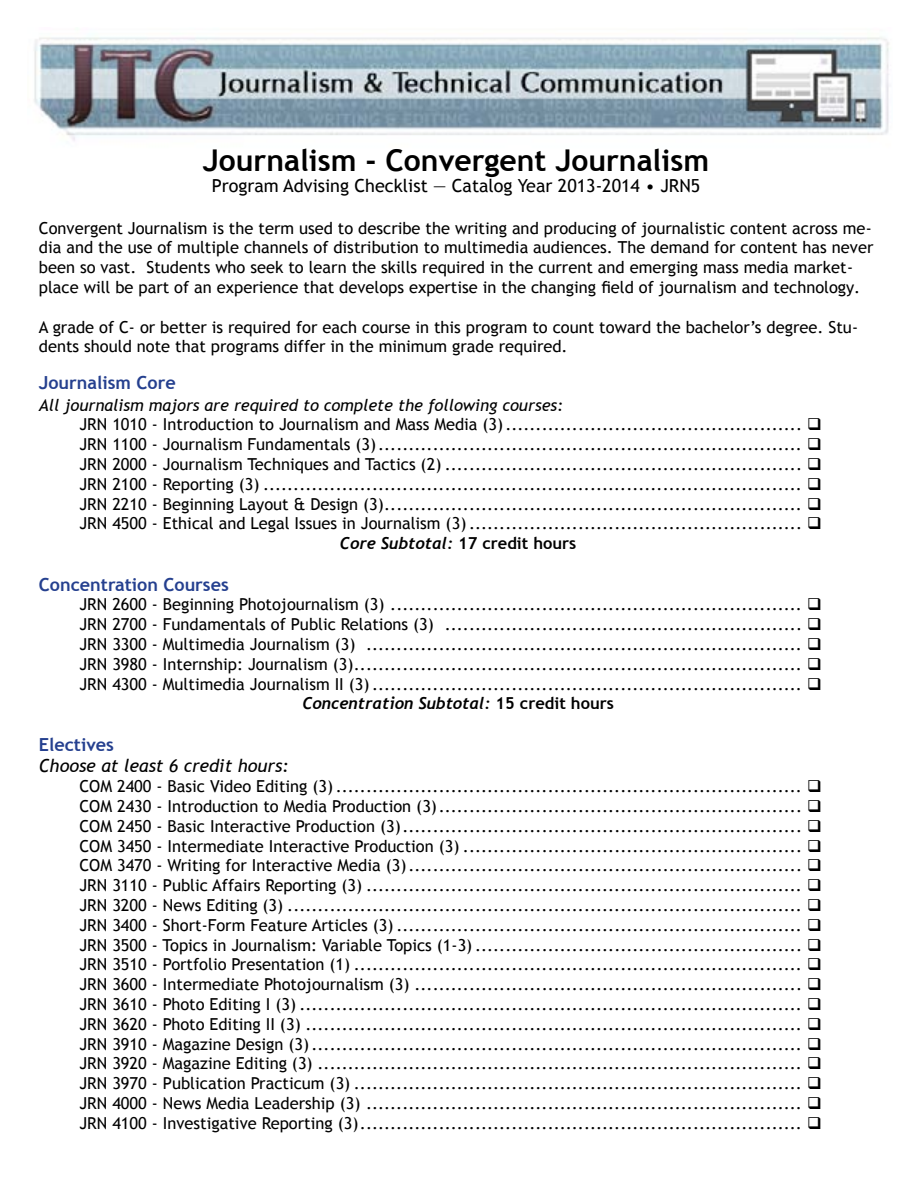
<style>
.page{position:relative;width:918px;height:1188px;background:#fff}
.page>*{position:absolute;margin:0;border:0;box-sizing:border-box;transform-origin:0 0}
.t1{font:700 30px "Trebuchet MS";color:#000}
.t2{font:18px "Trebuchet MS";color:#000}
.myTitle{font:700 18px "Trebuchet MS";color:#25408f}
.t3{font:italic 18px "Trebuchet MS";color:#000}
.courses-checklist{font:16.5px/19.8px "Trebuchet MS";color:#000}
.t4{font:italic 700 16.5px "Trebuchet";color:#000}
.t5{font:italic 16.5px "Trebuchet MS";color:#000}
.s1{font-family:"Trebuchet MS";font-style:normal}
</style>
<div class="page">
<img style="left:34px;top:37px;width:855px;height:104px">
<p class="t1" style="left:203px;top:141px;width:508px">Journalism - Convergent Journalism</p>
<p class="t2" style="left:212px;top:175px;width:490px">Program Advising Checklist — Catalog Year 2013-2014 • JRN5</p>
<p class="courses-checklist" style="left:39px;top:218px;width:836px">Convergent Journalism is the term used to describe the writing and producing of journalistic content across me&shy;dia and the use of multiple channels of distribution to multimedia audiences. The demand for content has never been so vast. Students who seek to learn the skills required in the current and emerging mass media market&shy;place will be part of an experience that develops expertise in the changing field of journalism and technology.</p>
<p class="courses-checklist" style="left:39px;top:317px;width:821px">A grade of C- or better is required for each course in this program to count toward the bachelor’s degree. Stu&shy;dents should note that programs differ in the minimum grade required.</p>
<p class="myTitle" style="left:39px;top:371px;width:138px">Journalism Core</p>
<p class="t5" style="left:39px;top:395px;width:526px">All journalism majors are required to complete the following courses:</p>
<p class="courses-checklist" style="left:79px;top:415px;width:744px">JRN 1010 - Introduction to Journalism and Mass Media (3)................................................. ❑</p>
<p class="courses-checklist" style="left:79px;top:435px;width:744px">JRN 1100 - Journalism Fundamentals (3)...................................................................... ❑</p>
<p class="courses-checklist" style="left:79px;top:455px;width:744px">JRN 2000 - Journalism Techniques and Tactics (2) ........................................................... ❑</p>
<p class="courses-checklist" style="left:79px;top:474px;width:744px">JRN 2100 - Reporting (3) ......................................................................................... ❑</p>
<p class="courses-checklist" style="left:79px;top:494px;width:744px">JRN 2210 - Beginning Layout &amp; Design (3)..................................................................... ❑</p>
<p class="courses-checklist" style="left:79px;top:514px;width:744px">JRN 4500 - Ethical and Legal Issues in Journalism (3) ....................................................... ❑</p>
<p class="t4" style="left:340px;top:533px;width:238px">Core Subtotal: <span class="s1">17 credit hours</span></p>
<p class="myTitle" style="left:39px;top:573px;width:191px">Concentration Courses</p>
<p class="courses-checklist" style="left:79px;top:595px;width:744px">JRN 2600 - Beginning Photojournalism (3) .................................................................... ❑</p>
<p class="courses-checklist" style="left:79px;top:615px;width:744px">JRN 2700 - Fundamentals of Public Relations (3) ........................................................... ❑</p>
<p class="courses-checklist" style="left:79px;top:635px;width:744px">JRN 3300 - Multimedia Journalism (3) ........................................................................ ❑</p>
<p class="courses-checklist" style="left:79px;top:654px;width:744px">JRN 3980 - Internship: Journalism (3).......................................................................... ❑</p>
<p class="courses-checklist" style="left:79px;top:674px;width:744px">JRN 4300 - Multimedia Journalism II (3)....................................................................... ❑</p>
<p class="t4" style="left:302px;top:693px;width:313px">Concentration Subtotal: <span class="s1">15 credit hours</span></p>
<p class="myTitle" style="left:39px;top:733px;width:77px">Electives</p>
<p class="t3" style="left:39px;top:755px;width:252px">Choose at least 6 credit hours:</p>
<p class="courses-checklist" style="left:79px;top:777px;width:744px">COM 2400 - Basic Video Editing (3)............................................................................. ❑</p>
<p class="courses-checklist" style="left:79px;top:797px;width:744px">COM 2430 - Introduction to Media Production (3)............................................................ ❑</p>
<p class="courses-checklist" style="left:79px;top:816px;width:744px">COM 2450 - Basic Interactive Production (3).................................................................. ❑</p>
<p class="courses-checklist" style="left:79px;top:836px;width:744px">COM 3450 - Intermediate Interactive Production (3) ........................................................ ❑</p>
<p class="courses-checklist" style="left:79px;top:856px;width:744px">COM 3470 - Writing for Interactive Media (3)................................................................. ❑</p>
<p class="courses-checklist" style="left:79px;top:876px;width:744px">JRN 3110 - Public Affairs Reporting (3) ........................................................................ ❑</p>
<p class="courses-checklist" style="left:79px;top:896px;width:744px">JRN 3200 - News Editing (3) ..................................................................................... ❑</p>
<p class="courses-checklist" style="left:79px;top:915px;width:744px">JRN 3400 - Short-Form Feature Articles (3) ................................................................... ❑</p>
<p class="courses-checklist" style="left:79px;top:935px;width:744px">JRN 3500 - Topics in Journalism: Variable Topics (1-3) ...................................................... ❑</p>
<p class="courses-checklist" style="left:79px;top:955px;width:744px">JRN 3510 - Portfolio Presentation (1) .......................................................................... ❑</p>
<p class="courses-checklist" style="left:79px;top:975px;width:744px">JRN 3600 - Intermediate Photojournalism (3) ................................................................ ❑</p>
<p class="courses-checklist" style="left:79px;top:995px;width:744px">JRN 3610 - Photo Editing I (3) ................................................................................... ❑</p>
<p class="courses-checklist" style="left:79px;top:1014px;width:744px">JRN 3620 - Photo Editing II (3) .................................................................................. ❑</p>
<p class="courses-checklist" style="left:79px;top:1034px;width:744px">JRN 3910 - Magazine Design (3)................................................................................. ❑</p>
<p class="courses-checklist" style="left:79px;top:1054px;width:744px">JRN 3920 - Magazine Editing (3) ................................................................................ ❑</p>
<p class="courses-checklist" style="left:79px;top:1074px;width:744px">JRN 3970 - Publication Practicum (3) .......................................................................... ❑</p>
<p class="courses-checklist" style="left:79px;top:1094px;width:744px">JRN 4000 - News Media Leadership (3) ........................................................................ ❑</p>
<p class="courses-checklist" style="left:79px;top:1113px;width:744px">JRN 4100 - Investigative Reporting (3)......................................................................... ❑</p>
</div>
